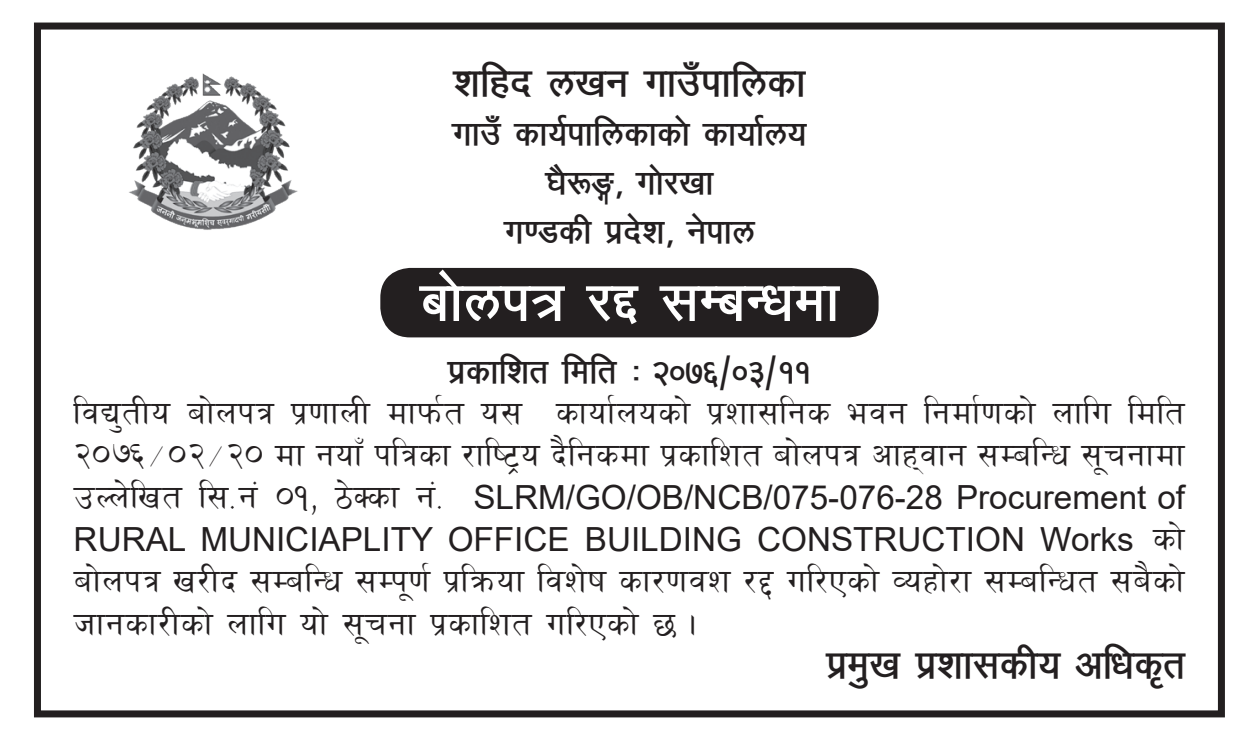
<style>
.page{position:relative;width:1256px;height:740px;background:#fff}
.page>*{position:absolute;margin:0;border:0;box-sizing:border-box;transform-origin:0 0}
.t1{font:800 70px "Shreenath";color:#fff}
.t2{font:800 49px "Shreenath";color:#231f20}
.t3{font:42px/42px "Preeti";color:#231f20}
.t4{font:800 42px/49px "Shreenath";color:#231f20;text-align:center}
.t5{font:33.25px/42px "Arial";color:#231f20}
.s1{font-family:"Preeti";font-size:42px}
</style>
<div class="page">
<div style="left:34px;top:23px;width:1191px;height:694px;border:7px solid #231f20"></div>
<div style="left:382px;top:270px;width:495px;height:65px;background:#231f20;border-radius:28px"></div>
<div style="left:380px;top:268px;width:498px;height:69px;border:4px solid #231f20;border-radius:28px"></div>
<img style="left:129px;top:73px;width:169px;height:157px">
<p class="t2" style="left:453px;top:58px;width:353px">Zflxb nvg ufpFkflnsf</p>
<p class="t4" style="left:452px;top:110px;width:356px">ufpF sfo{kflnsfsf]sfof{no<br>3}?Ë, uf]/vf<br>u08sL k|b]z, g]kfn</p>
<h1 class="t1" style="left:420px;top:266px;width:420px">af]nkq /2 ;DaGwdf</h1>
<p class="t4" style="left:448px;top:348px;width:364px">k|sflzt ldlt M @)&amp;^÷)#÷!!</p>
<p class="t3" style="left:74px;top:392px;width:1113px">ljB'tLo af]nkq k|0ffnL dfkm{t o; sfof{nosf]k|zf;lgs ejg lgdf{0fsf]nflu ldlt @)&amp;^÷)@÷@) df gofFklqsf /fli6«o b}lgsdf k|sflzt af]nkq cfx\jfg ;DalGw ;"rgfdf</p>
<p class="t5" style="left:74px;top:476px;width:1129px"><span class="s1">pNn]lvt l;=g+ )!, 7]Ssf g+=</span> SLRM/GO/OB/NCB/075-076-28 Procurement of<br>RURAL MUNICIAPLITY OFFICE BUILDING CONSTRUCTION Works <span class="s1">sf]</span></p>
<p class="t3" style="left:74px;top:560px;width:1129px">af]nkq v/Lb ;DalGw ;Dk"0f{ k|lqmof ljz]if sf/0fjz /2 ul/Psf]Joxf]/f ;DalGwt ;a}sf] hfgsf/Lsf]nflu of];"rgf k|sflzt ul/Psf]5 .</p>
<p class="t2" style="left:826px;top:639px;width:360px">k|d'v k|zf;sLo clws[t</p>
</div>
